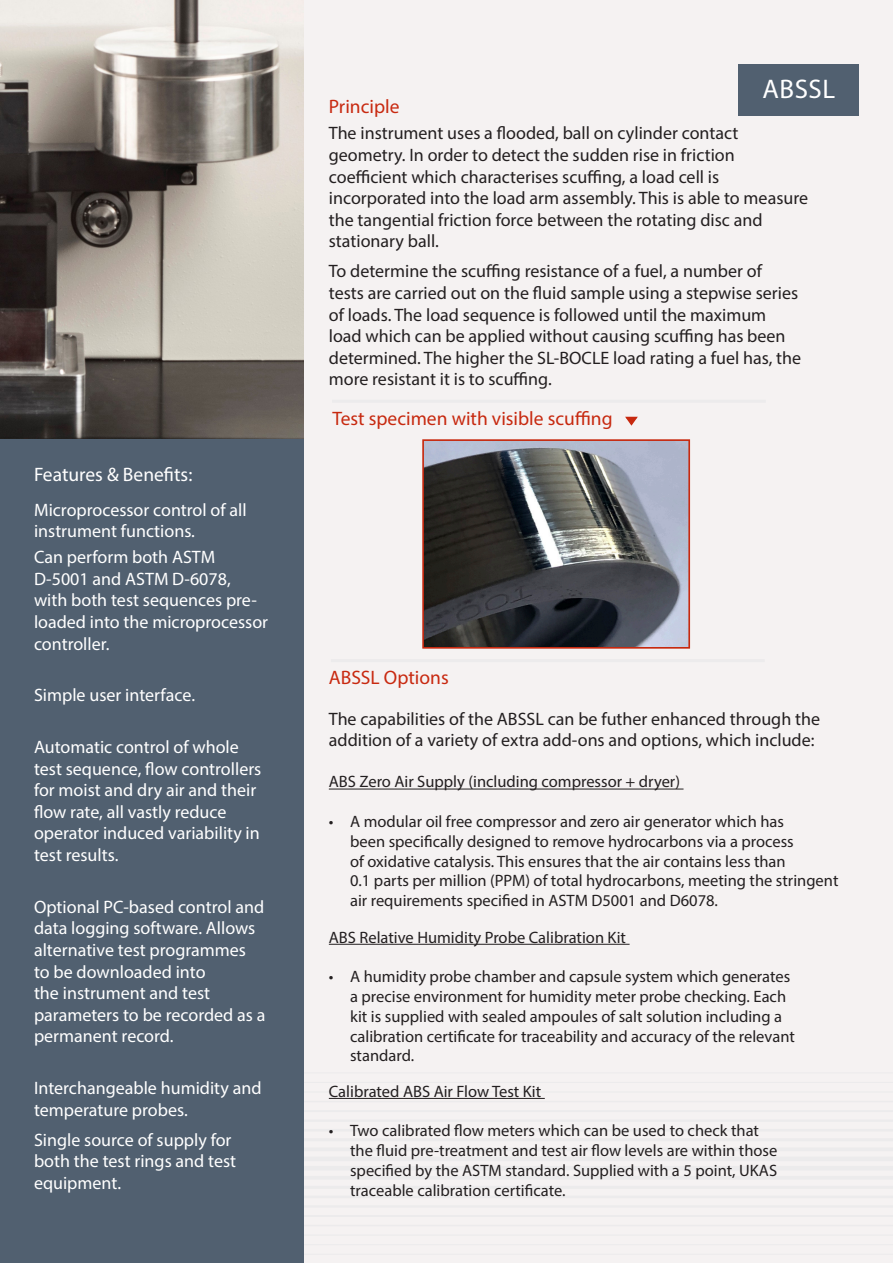
<style>
.page{position:relative;width:893px;height:1263px;background:#f5f2f2}
.page>*{position:absolute;margin:0;border:0;box-sizing:border-box;transform-origin:0 0}
.t1{font:27px "Myriad Pro";letter-spacing:.02em;color:#fff}
._01_BODY_COPY{font:19.5px "Myriad Pro";color:#c7290f}
._03_SUBHEADER_COPY{font:19.5px "Myriad Pro";color:#fff}
._04_MAIN_HEADER{font:19.5px "Myriad Pro";color:#c82910}
._03_SUBHEADER_COPY-2{font:19.5px "Myriad Pro";color:#c82910}
._01_BODY_COPY-2{font:18px/21.6px "Myriad Pro";color:#231f20}
._01_BODY_COPY-3{font:18px/21.6px "Myriad Pro";color:#fff}
._04_MAIN_HEADER-2{font:18px/21.6px "Myriad Pro";color:#231f20}
._03_SUBHEADER_COPY-3{font:18px/21.6px "Myriad Pro";color:#fff}
._04_MAIN_HEADER-3{font:16.5px/19.8px "Myriad Pro";color:#231f20}
</style>
<div class="page">
<div style="left:0;top:1156px;width:893px;height:5px;background:#ecebec"></div>
<hr style="left:0;top:1147px;width:893px;height:4px;background:#ecebec">
<hr style="left:0;top:1138px;width:893px;height:3px;background:#ecebec">
<hr style="left:0;top:1129px;width:893px;height:2px;background:#ecebec">
<hr style="left:0;top:1119px;width:893px;height:3px;background:#ecebec">
<hr style="left:0;top:1110px;width:893px;height:2px;background:#ecebec">
<hr style="left:0;top:1101px;width:893px;height:1px;background:#ecebec">
<hr style="left:0;top:1091px;width:893px;height:1px;background:#ecebec">
<hr style="left:0;top:1082px;width:893px;height:1px;background:#ecebec">
<hr style="left:0;top:1072px;width:893px;height:1px;background:#ecebec">
<hr style="left:0;top:1166px;width:893px;height:4px;background:#ecebec">
<hr style="left:0;top:1176px;width:893px;height:4px;background:#ecebec">
<hr style="left:0;top:1186px;width:893px;height:3px;background:#ecebec">
<hr style="left:0;top:1195px;width:893px;height:3px;background:#ecebec">
<hr style="left:0;top:1205px;width:893px;height:2px;background:#ecebec">
<hr style="left:0;top:1215px;width:893px;height:2px;background:#ecebec">
<hr style="left:0;top:1225px;width:893px;height:1px;background:#ecebec">
<hr style="left:0;top:1234px;width:893px;height:2px;background:#ecebec">
<hr style="left:0;top:1244px;width:893px;height:1px;background:#ecebec">
<hr style="left:0;top:1254px;width:893px;height:1px;background:#ecebec">
<div style="left:0;top:0;width:303px;height:1263px;background:#516070"></div>
<img style="left:0;top:0;width:304px;height:439px">
<div style="left:739px;top:64px;width:120px;height:52px;background:#516070"></div>
<hr style="left:332px;top:400px;width:434px;height:3px;background:#ecebec">
<svg style="left:625px;top:416px;width:13px;height:10px"></svg>
<hr style="left:329px;top:789px;width:354px;height:1px;background:#231f20">
<hr style="left:329px;top:1098px;width:216px;height:1px;background:#231f20">
<hr style="left:329px;top:944px;width:301px;height:1px;background:#231f20">
<hr style="left:331px;top:659px;width:434px;height:3px;background:#ecebec">
<img style="left:425px;top:442px;width:262px;height:204px">
<div style="left:422px;top:439px;width:268px;height:210px;border:2px solid #c7290f"></div>
<p class="_03_SUBHEADER_COPY" style="left:34px;top:463px;width:160px">Features &amp; Benefits:</p>
<p class="_03_SUBHEADER_COPY-3" style="left:34px;top:499px;width:214px">Microprocessor control of all instrument functions.</p>
<p class="_01_BODY_COPY-3" style="left:34px;top:546px;width:236px">Can perform both ASTM<br>D-5001 and ASTM D-6078, with both test sequences pre&shy;loaded into the microprocessor controller.</p>
<p class="_01_BODY_COPY-3" style="left:34px;top:684px;width:163px">Simple user interface.</p>
<p class="_01_BODY_COPY-3" style="left:34px;top:736px;width:229px">Automatic control of whole test sequence, flow controllers for moist and dry air and their flow rate, all vastly reduce operator induced variability in test results.</p>
<p class="_01_BODY_COPY-3" style="left:34px;top:895px;width:233px">Optional PC-based control and data logging software. Allows alternative test programmes to be downloaded into<br>the instrument and test parameters to be recorded as a permanent record.</p>
<p class="_01_BODY_COPY-3" style="left:34px;top:1077px;width:229px">Interchangeable humidity and temperature probes.</p>
<p class="_01_BODY_COPY-3" style="left:34px;top:1128px;width:204px">Single source of supply for both the test rings and test equipment.</p>
<p class="t1" style="left:762px;top:73px;width:74px">ABSSL</p>
<p class="_03_SUBHEADER_COPY-2" style="left:329px;top:95px;width:72px">Principle</p>
<p class="_01_BODY_COPY-2" style="left:329px;top:122px;width:481px">The instrument uses a flooded, ball on cylinder contact geometry. In order to detect the sudden rise in friction coefficient which characterises scuffing, a load cell is incorporated into the load arm assembly. This is able to measure the tangential friction force between the rotating disc and stationary ball.</p>
<p class="_01_BODY_COPY-2" style="left:329px;top:260px;width:474px">To determine the scuffing resistance of a fuel, a number of tests are carried out on the fluid sample using a stepwise series of loads. The load sequence is followed until the maximum load which can be applied without causing scuffing has been determined. The higher the SL-BOCLE load rating a fuel has, the more resistant it is to scuffing.</p>
<p class="_01_BODY_COPY" style="left:332px;top:406px;width:282px">Test specimen with visible scuffing</p>
<p class="_04_MAIN_HEADER" style="left:329px;top:666px;width:121px">ABSSL Options</p>
<p class="_04_MAIN_HEADER-2" style="left:329px;top:708px;width:493px">The capabilities of the ABSSL can be futher enhanced through the addition of a variety of extra add-ons and options, which include:</p>
<p class="_04_MAIN_HEADER-3" style="left:329px;top:772px;width:353px">ABS Zero Air Supply (including compressor + dryer)</p>
<p class="_04_MAIN_HEADER-3" style="left:350px;top:811px;width:490px;text-indent:-21px">• A modular oil free compressor and zero air generator which has<br>been specifically designed to remove hydrocarbons via a process<br>of oxidative catalysis. This ensures that the air contains less than<br>0.1 parts per million (PPM) of total hydrocarbons, meeting the stringent air requirements specified in ASTM D5001 and D6078.</p>
<p class="_04_MAIN_HEADER-3" style="left:329px;top:927px;width:299px">ABS Relative Humidity Probe Calibration Kit</p>
<p class="_04_MAIN_HEADER-3" style="left:350px;top:966px;width:446px;text-indent:-21px">• A humidity probe chamber and capsule system which generates a precise environment for humidity meter probe checking. Each kit is supplied with sealed ampoules of salt solution including a calibration certificate for traceability and accuracy of the relevant standard.</p>
<p class="_04_MAIN_HEADER-3" style="left:329px;top:1081px;width:214px">Calibrated ABS Air Flow Test Kit</p>
<p class="_04_MAIN_HEADER-3" style="left:350px;top:1121px;width:429px;text-indent:-21px">• Two calibrated flow meters which can be used to check that the fluid pre-treatment and test air flow levels are within those specified by the ASTM standard. Supplied with a 5 point, UKAS traceable calibration certificate.</p>
</div>
